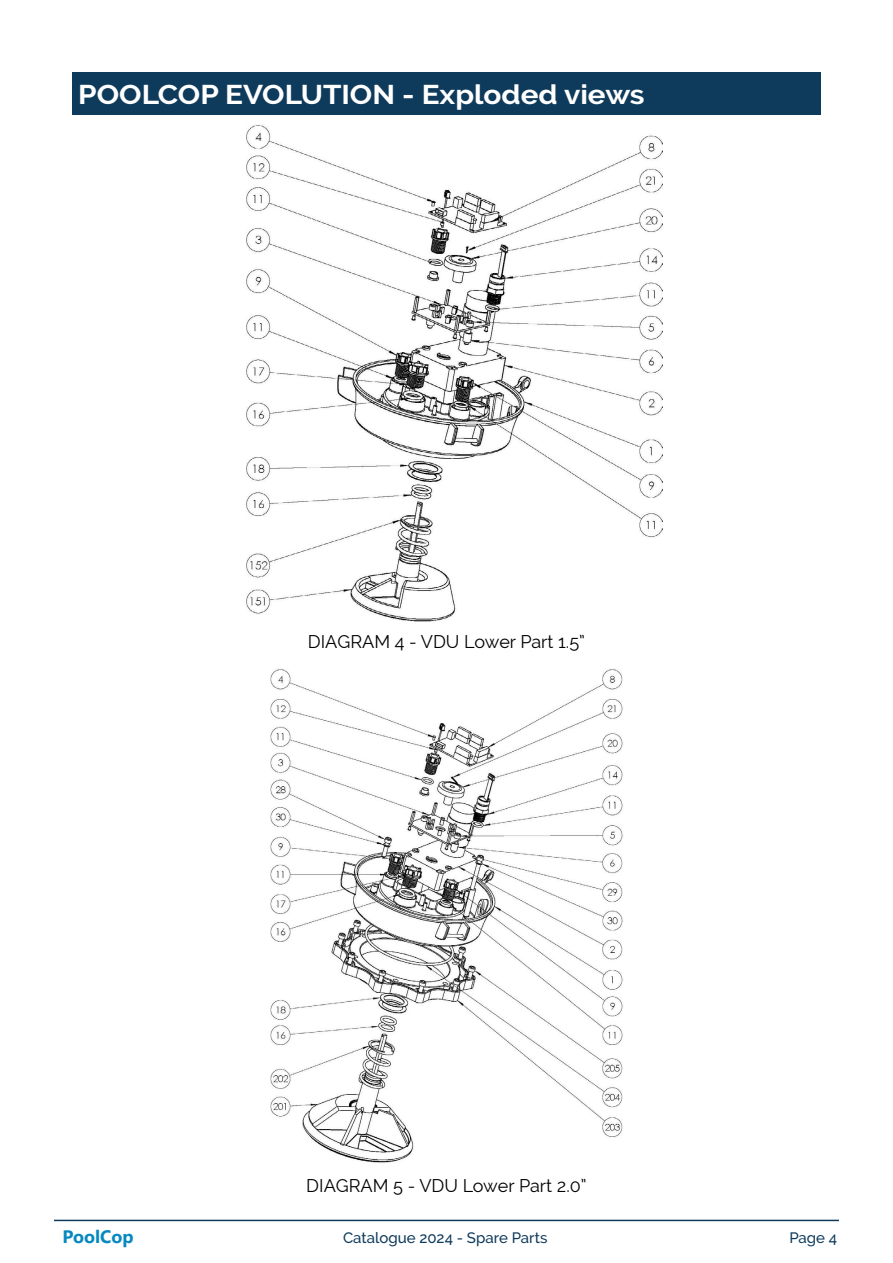
<style>
.page{position:relative;width:893px;height:1263px;background:#fff}
.page>*{position:absolute;margin:0;border:0;box-sizing:border-box;transform-origin:0 0}
.t1{font:700 27px "Raleway";color:#fff;scale:1.1 1}
.t2{font:18px "Raleway";color:#000}
.t3{font:700 18px "Segoe UI";color:#0789c0}
.t4{font:500 15px "Raleway";color:#0e3a5b}
</style>
<div class="page">
<hr style="left:54px;top:1220px;width:785px;height:1px;background:#0e3a5b">
<div style="left:72px;top:72px;width:749px;height:43px;background:#0e3a5b"></div>
<img style="left:247px;top:124px;width:415px;height:497px">
<img style="left:270px;top:669px;width:353px;height:494px">
<h1 class="t1" style="left:78px;top:79px;width:516px">POOLCOP EVOLUTION - Exploded views</h1>
<p class="t2" style="left:308px;top:631px;width:279px">DIAGRAM 4 - VDU Lower Part 1.5”</p>
<p class="t2" style="left:306px;top:1175px;width:282px">DIAGRAM 5 - VDU Lower Part 2.0”</p>
<p class="t3" style="left:63px;top:1220px;width:73px">PoolCop</p>
<p class="t4" style="left:343px;top:1229px;width:206px">Catalogue 2024 - Spare Parts</p>
<p class="t4" style="left:789px;top:1229px;width:49px">Page 4</p>
</div>
